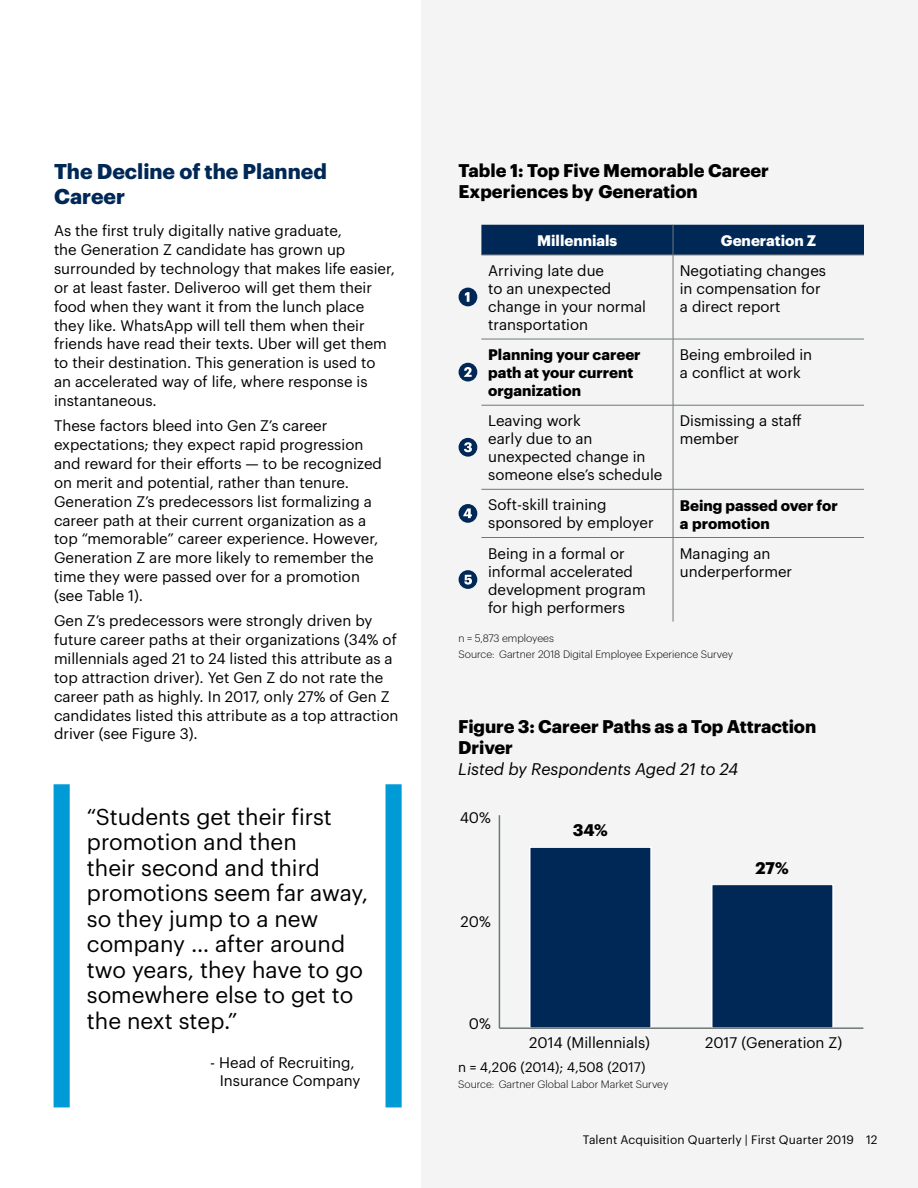
<style>
.page{position:relative;width:918px;height:1188px;background:#fff}
.page>*{position:absolute;margin:0;border:0;box-sizing:border-box;transform-origin:0 0}
.t1{font:22.5px/25.5px "Graphik";color:#000}
.t2{font:700 21px/24.8px "Graphik";color:#002856}
.t3{font:700 18px/21px "Graphik";letter-spacing:-.005em;color:#000}
.t4{font:italic 16.5px "Graphik";color:#000}
.t5{font:700 16.5px "Graphik";color:#000}
.t6{font:15px/18px "Graphik";color:#000}
.t7{font:700 15px/18px "Graphik";color:#000}
.t8{font:700 15px "Graphik";color:#fff}
.t9{font:13.5px "Graphik";letter-spacing:-.005em;color:#000}
.t10{font:12px "Graphik";letter-spacing:.01em;color:#000}
.t11{font:300 10.5px/16.8px "Graphik";color:#000}
</style>
<div class="page">
<div style="left:422px;top:0;width:496px;height:1188px;background:#f4f4f4"></div>
<div style="left:481px;top:225px;width:383px;height:30px;background:#002856"></div>
<hr style="left:673px;top:225px;width:1px;height:30px;background:#6f7878">
<hr style="left:673px;top:255px;width:1px;height:84px;background:#6f7878">
<hr style="left:673px;top:339px;width:1px;height:66px;background:#6f7878">
<hr style="left:673px;top:405px;width:1px;height:84px;background:#6f7878">
<hr style="left:673px;top:489px;width:1px;height:48px;background:#6f7878">
<hr style="left:673px;top:538px;width:1px;height:84px;background:#6f7878">
<hr style="left:481px;top:255px;width:192px;height:1px;background:#6f7878">
<hr style="left:673px;top:255px;width:191px;height:1px;background:#6f7878">
<hr style="left:481px;top:339px;width:192px;height:1px;background:#6f7878">
<hr style="left:673px;top:339px;width:191px;height:1px;background:#6f7878">
<hr style="left:481px;top:405px;width:192px;height:1px;background:#6f7878">
<hr style="left:673px;top:405px;width:191px;height:1px;background:#6f7878">
<hr style="left:481px;top:489px;width:192px;height:1px;background:#6f7878">
<hr style="left:673px;top:489px;width:191px;height:1px;background:#6f7878">
<hr style="left:481px;top:537px;width:192px;height:1px;background:#6f7878">
<hr style="left:673px;top:537px;width:191px;height:1px;background:#6f7878">
<div style="left:459px;top:288px;width:18px;height:18px;background:#002856;border-radius:50%"></div>
<svg style="left:465px;top:292px;width:4px;height:10px"></svg>
<div style="left:459px;top:363px;width:18px;height:18px;background:#002856;border-radius:50%"></div>
<svg style="left:464px;top:367px;width:8px;height:10px"></svg>
<div style="left:459px;top:438px;width:18px;height:19px;background:#002856;border-radius:50%"></div>
<svg style="left:464px;top:442px;width:8px;height:10px"></svg>
<div style="left:459px;top:504px;width:18px;height:19px;background:#002856;border-radius:50%"></div>
<svg style="left:463px;top:508px;width:9px;height:10px"></svg>
<div style="left:459px;top:570px;width:18px;height:19px;background:#002856;border-radius:50%"></div>
<svg style="left:464px;top:575px;width:8px;height:10px"></svg>
<div style="left:54px;top:784px;width:16px;height:323px;background:#009ad7"></div>
<div style="left:386px;top:784px;width:16px;height:323px;background:#009ad7"></div>
<div style="left:530px;top:847px;width:121px;height:181px;background:#002856"></div>
<div style="left:529px;top:846px;width:123px;height:183px;border:2px solid #fff"></div>
<div style="left:712px;top:884px;width:121px;height:144px;background:#002856"></div>
<div style="left:711px;top:884px;width:123px;height:145px;border:2px solid #fff"></div>
<hr style="left:499px;top:815px;width:1px;height:213px;background:#6f7878">
<hr style="left:499px;top:1027px;width:364px;height:2px;background:#6f7878">
<div style="left:531px;top:823px;width:119px;height:24px;background:#f4f4f4"></div>
<div style="left:713px;top:860px;width:119px;height:25px;background:#f4f4f4"></div>
<h2 class="t2" style="left:54px;top:157px;width:274px">The Decline of the Planned<br>Career</h2>
<p class="t6" style="left:54px;top:220px;width:343px;line-height:18.9px">As the first truly digitally native graduate,<br>the Generation Z candidate has grown up surrounded by technology that makes life easier, or at least faster. Deliveroo will get them their food when they want it from the lunch place they like. WhatsApp will tell them when their friends have read their texts. Uber will get them to their destination. This generation is used to an accelerated way of life, where response is instantaneous.</p>
<p class="t6" style="left:54px;top:415px;width:329px;line-height:18.8px">These factors bleed into Gen Z’s career expectations; they expect rapid progression and reward for their efforts — to be recognized on merit and potential, rather than tenure.<br>Generation Z’s predecessors list formalizing a career path at their current organization as a top “memorable” career experience. However, Generation Z are more likely to remember the time they were passed over for a promotion (see Table 1).</p>
<p class="t6" style="left:54px;top:610px;width:346px;line-height:18.8px">Gen Z’s predecessors were strongly driven by future career paths at their organizations (34% of millennials aged 21 to 24 listed this attribute as a top attraction driver). Yet Gen Z do not rate the career path as highly. In 2017, only 27% of Gen Z candidates listed this attribute as a top attraction driver (see Figure 3).</p>
<h1 class="t1" style="left:87px;top:802px;width:283px">“Students get their first promotion and then<br>their second and third promotions seem far away, so they jump to a new company … after around two years, they have to go somewhere else to get to the next step.”</h1>
<p class="t6" style="left:220px;top:1052px;width:142px;text-indent:-10px">- Head of Recruiting,<br>Insurance Company</p>
<p class="t3" style="left:459px;top:158px;width:312px">Table 1: Top Five Memorable Career<br>Experiences by Generation</p>
<p class="t8" style="left:537px;top:229px;width:82px">Millennials</p>
<p class="t8" style="left:721px;top:229px;width:97px">Generation Z</p>
<p class="t6" style="left:488px;top:260px;width:159px">Arriving late due<br>to an unexpected change in your normal transportation</p>
<p class="t6" style="left:680px;top:260px;width:148px">Negotiating changes in compensation for a direct report</p>
<p class="t7" style="left:488px;top:345px;width:154px">Planning your career path at your current organization</p>
<p class="t6" style="left:680px;top:345px;width:134px">Being embroiled in a conflict at work</p>
<p class="t6" style="left:488px;top:411px;width:176px">Leaving work<br>early due to an unexpected change in someone else’s schedule</p>
<p class="t6" style="left:680px;top:411px;width:123px">Dismissing a staff member</p>
<p class="t6" style="left:488px;top:495px;width:167px">Soft-skill training sponsored by employer</p>
<p class="t7" style="left:680px;top:495px;width:160px">Being passed over for a promotion</p>
<p class="t6" style="left:488px;top:543px;width:159px">Being in a formal or informal accelerated development program for high performers</p>
<p class="t6" style="left:680px;top:543px;width:114px">Managing an underperformer</p>
<p class="t11" style="left:459px;top:629px;width:276px">n = 5,873 employees<br>Source: Gartner 2018 Digital Employee Experience Survey</p>
<p class="t3" style="left:458px;top:715px;width:360px">Figure 3: Career Paths as a Top Attraction<br>Driver</p>
<p class="t4" style="left:458px;top:757px;width:282px">Listed by Respondents Aged 21 to 24</p>
<p class="t6" style="left:462px;top:803px;width:33px">40%</p>
<p class="t6" style="left:460px;top:808px;width:33px">40%</p>
<p class="t6" style="left:461px;top:911px;width:32px">20%</p>
<p class="t6" style="left:469px;top:1014px;width:23px">0%</p>
<p class="t6" style="left:471px;top:1016px;width:23px">0%</p>
<p class="t5" style="left:573px;top:817px;width:37px">34%</p>
<p class="t5" style="left:572px;top:819px;width:37px">34%</p>
<p class="t5" style="left:755px;top:857px;width:35px">27%</p>
<p class="t6" style="left:529px;top:1032px;width:122px">2014 (Millennials)</p>
<p class="t6" style="left:705px;top:1032px;width:139px">2017 (Generation Z)</p>
<p class="t9" style="left:458px;top:1057px;width:189px">n = 4,206 (2014); 4,508 (2017)</p>
<p class="t11" style="left:458px;top:1075px;width:212px">Source: Gartner Global Labor Market Survey</p>
<p class="t10" style="left:583px;top:1130px;width:296px">Talent Acquisition Quarterly | First Quarter 2019 12</p>
</div>
